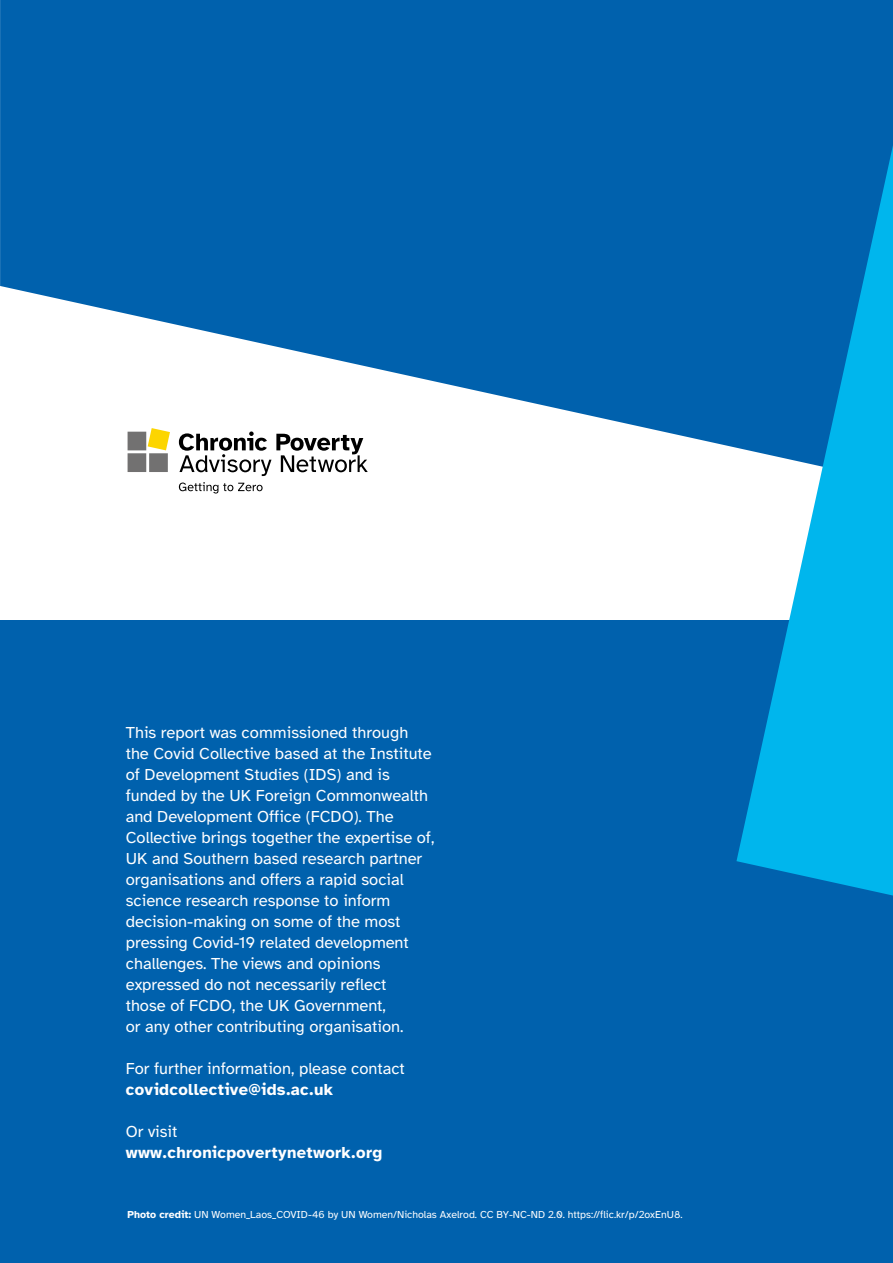
<style>
.page{position:relative;width:893px;height:1263px;background:#fff}
.page>*{position:absolute;margin:0;border:0;box-sizing:border-box;transform-origin:0 0}
.t1{font:16.5px/21px "Atkinson Hyperlegible";color:#fff}
.t2{font:700 16.5px "Atkinson Hyperlegible";letter-spacing:.02em;color:#fff}
.t3{font:10.5px "Atkinson Hyperlegible";color:#fff}
.s1{font-weight:700}
</style>
<div class="page">
<svg style="left:0;top:0;width:893px;height:477px;fill:#0061ad"></svg>
<div style="left:0;top:621px;width:893px;height:642px;background:#0061ad"></div>
<svg style="left:179px;top:431px;width:189px;height:45px"></svg>
<svg style="left:179px;top:482px;width:84px;height:11px"></svg>
<svg style="left:128px;top:428px;width:42px;height:44px"></svg>
<svg style="left:736px;top:145px;width:157px;height:750px;fill:#00b6ed"></svg>
<p class="t1" style="left:126px;top:722px;width:310px">This report was commissioned through the Covid Collective based at the Institute of Development Studies (IDS) and is funded by the UK Foreign Commonwealth and Development Office (FCDO). The Collective brings together the expertise of, UK and Southern based research partner organisations and offers a rapid social science research response to inform decision-making on some of the most pressing Covid-19 related development challenges. The views and opinions expressed do not necessarily reflect<br>those of FCDO, the UK Government,<br>or any other contributing organisation.</p>
<p class="t1" style="left:126px;top:1058px;width:281px">For further information, please contact</p>
<p class="t2" style="left:126px;top:1080px;width:209px">covidcollective@ids.ac.uk</p>
<p class="t1" style="left:126px;top:1121px;width:53px">Or visit</p>
<p class="t2" style="left:126px;top:1143px;width:258px">www.chronicpovertynetwork.org</p>
<p class="t3" style="left:128px;top:1209px;width:557px"><span class="s1">Photo credit:</span> UN Women_Laos_COVID-46 by UN Women/Nicholas Axelrod. CC BY-NC-ND 2.0. https://flic.kr/p/2oxEnU8.</p>
</div>
